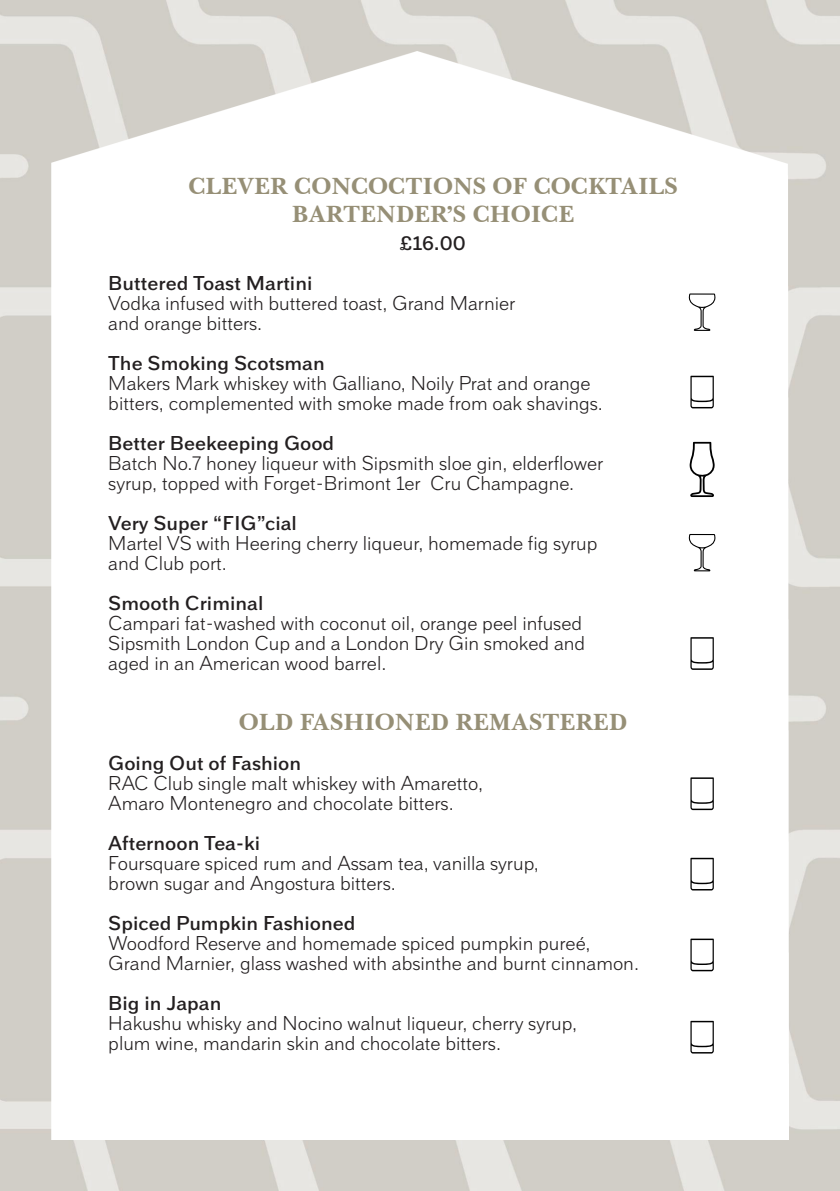
<style>
.page{position:relative;width:840px;height:1191px;background:#fff}
.page>*{position:absolute;margin:0;border:0;box-sizing:border-box;transform-origin:0 0}
.t1{font:700 24px "Baskerville BT";color:#968f76}
.t2{font:300 20px "Armitage";color:#231f20}
.t3{font:600 20px "Armitage";color:#231f20}
</style>
<div class="page">
<img style="left:0;top:0;width:839px;height:1191px">
<img style="left:51px;top:51px;width:737px;height:1088px">
<svg style="left:688px;top:293px;width:27px;height:38px"></svg>
<svg style="left:690px;top:376px;width:23px;height:32px"></svg>
<svg style="left:688px;top:534px;width:27px;height:37px"></svg>
<svg style="left:690px;top:637px;width:23px;height:33px"></svg>
<svg style="left:690px;top:777px;width:23px;height:33px"></svg>
<svg style="left:690px;top:857px;width:23px;height:33px"></svg>
<svg style="left:690px;top:938px;width:23px;height:33px"></svg>
<svg style="left:688px;top:442px;width:27px;height:55px"></svg>
<svg style="left:690px;top:1020px;width:23px;height:33px"></svg>
<p class="t1" style="left:188px;top:171px;width:490px">CLEVER CONCOCTIONS OF COCKTAILS</p>
<p class="t1" style="left:291px;top:199px;width:284px">BARTENDER’S CHOICE</p>
<p class="t3" style="left:400px;top:231px;width:67px">£16.00</p>
<p class="t3" style="left:108px;top:271px;width:205px">Buttered Toast Martini</p>
<p class="t2" style="left:108px;top:291px;width:408px">Vodka infused with buttered toast, Grand Marnier</p>
<p class="t2" style="left:108px;top:311px;width:155px">and orange bitters.</p>
<p class="t3" style="left:108px;top:351px;width:218px">The Smoking Scotsman</p>
<p class="t2" style="left:108px;top:371px;width:483px">Makers Mark whiskey with Galliano, Noily Prat and orange</p>
<p class="t2" style="left:108px;top:391px;width:496px">bitters, complemented with smoke made from oak shavings.</p>
<p class="t3" style="left:108px;top:431px;width:227px">Better Beekeeping Good</p>
<p class="t2" style="left:108px;top:451px;width:496px">Batch No.7 honey liqueur with Sipsmith sloe gin, elderflower</p>
<p class="t2" style="left:108px;top:471px;width:467px">syrup, topped with Forget-Brimont 1er Cru Champagne.</p>
<p class="t3" style="left:108px;top:511px;width:190px">Very Super “FIG”cial</p>
<p class="t2" style="left:108px;top:531px;width:490px">Martel VS with Heering cherry liqueur, homemade fig syrup</p>
<p class="t2" style="left:108px;top:551px;width:120px">and Club port.</p>
<p class="t3" style="left:108px;top:591px;width:156px">Smooth Criminal</p>
<p class="t2" style="left:108px;top:611px;width:475px">Campari fat-washed with coconut oil, orange peel infused</p>
<p class="t2" style="left:108px;top:631px;width:478px">Sipsmith London Cup and a London Dry Gin smoked and</p>
<p class="t2" style="left:108px;top:651px;width:279px">aged in an American wood barrel.</p>
<p class="t1" style="left:239px;top:707px;width:389px">OLD FASHIONED REMASTERED</p>
<p class="t3" style="left:108px;top:751px;width:194px">Going Out of Fashion</p>
<p class="t2" style="left:108px;top:771px;width:376px">RAC Club single malt whiskey with Amaretto,</p>
<p class="t2" style="left:108px;top:791px;width:347px">Amaro Montenegro and chocolate bitters.</p>
<p class="t3" style="left:108px;top:831px;width:153px">Afternoon Tea-ki</p>
<p class="t2" style="left:108px;top:851px;width:432px">Foursquare spiced rum and Assam tea, vanilla syrup,</p>
<p class="t2" style="left:108px;top:871px;width:289px">brown sugar and Angostura bitters.</p>
<p class="t3" style="left:108px;top:911px;width:248px">Spiced Pumpkin Fashioned</p>
<p class="t2" style="left:108px;top:931px;width:483px">Woodford Reserve and homemade spiced pumpkin pureé,</p>
<p class="t2" style="left:108px;top:951px;width:532px">Grand Marnier, glass washed with absinthe and burnt cinnamon.</p>
<p class="t3" style="left:108px;top:991px;width:115px">Big in Japan</p>
<p class="t2" style="left:108px;top:1011px;width:470px">Hakushu whisky and Nocino walnut liqueur, cherry syrup,</p>
<p class="t2" style="left:108px;top:1031px;width:394px">plum wine, mandarin skin and chocolate bitters.</p>
</div>
